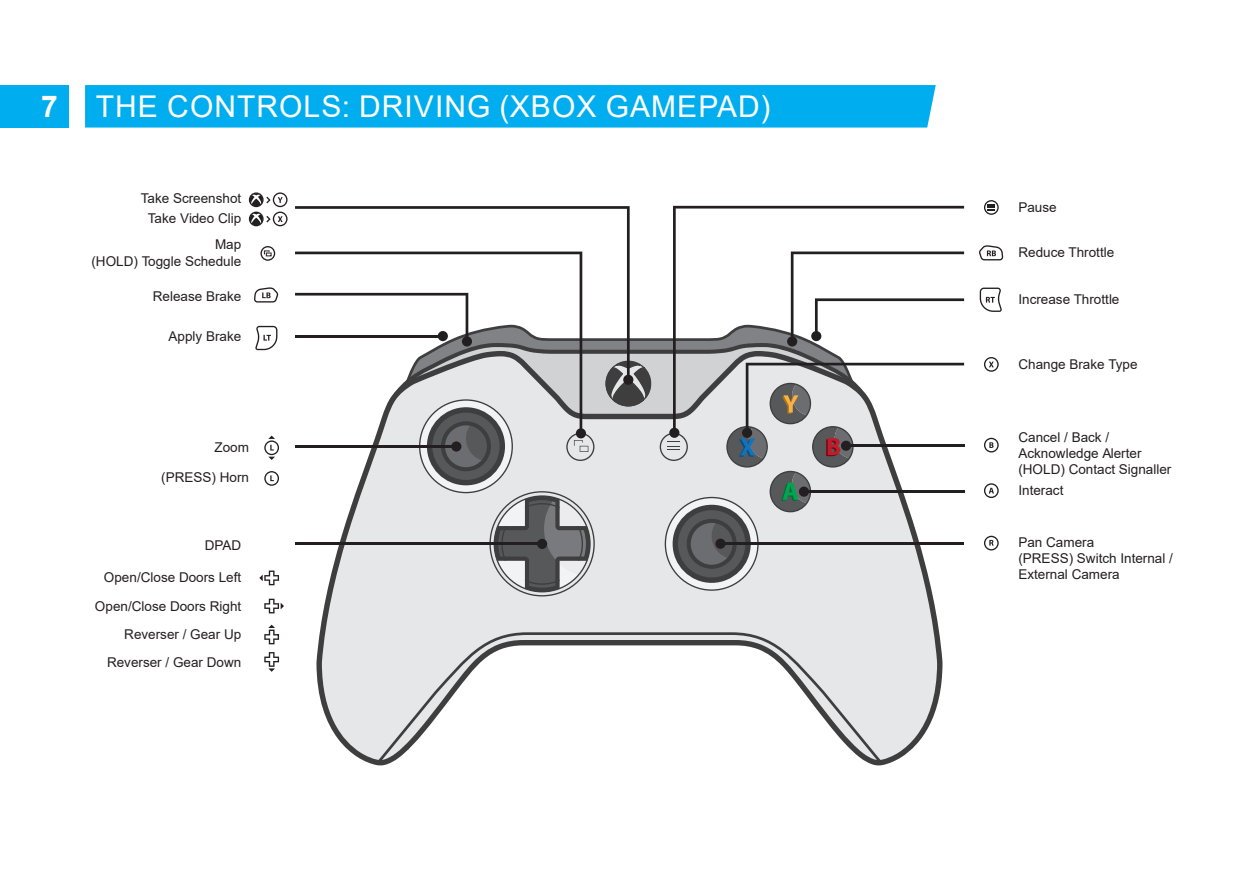
<style>
.page{position:relative;width:1259px;height:893px;background:#fff}
.page>*{position:absolute;margin:0;border:0;box-sizing:border-box;transform-origin:0 0}
.t1{font:30px "Arial";letter-spacing:.035em;color:#fff}
.t2{font:700 30px "Arial";color:#fff}
.t3{font:13.5px/16.2px "Arial";color:#231f20;text-align:right}
</style>
<div class="page">
<svg style="left:316px;top:596px;width:626px;height:169px;fill:#e6e7e9"></svg>
<svg style="left:295px;top:252px;width:669px;height:344px"></svg>
<div style="left:742px;top:428px;width:10px;height:10px;background:#231f20;border-radius:50%"></div>
<svg style="left:673px;top:206px;width:291px;height:227px"></svg>
<div style="left:669px;top:428px;width:10px;height:10px;background:#231f20;border-radius:50%"></div>
<svg style="left:295px;top:380px;width:287px;height:53px"></svg>
<div style="left:576px;top:428px;width:10px;height:10px;background:#231f20;border-radius:50%"></div>
<svg style="left:254px;top:287px;width:24px;height:16px"></svg>
<svg style="left:979px;top:245px;width:24px;height:15px"></svg>
<svg style="left:255px;top:326px;width:22px;height:24px"></svg>
<svg style="left:979px;top:288px;width:22px;height:24px"></svg>
<svg style="left:264px;top:471px;width:15px;height:15px"></svg>
<svg style="left:984px;top:536px;width:14px;height:14px"></svg>
<svg style="left:984px;top:483px;width:14px;height:15px"></svg>
<svg style="left:984px;top:438px;width:14px;height:14px"></svg>
<svg style="left:984px;top:357px;width:14px;height:15px"></svg>
<svg style="left:984px;top:200px;width:14px;height:15px"></svg>
<svg style="left:260px;top:246px;width:15px;height:15px"></svg>
<svg style="left:295px;top:206px;width:334px;height:174px"></svg>
<div style="left:623px;top:375px;width:10px;height:10px;background:#231f20;border-radius:50%"></div>
<svg style="left:249px;top:192px;width:38px;height:34px"></svg>
<svg style="left:259px;top:571px;width:20px;height:14px"></svg>
<svg style="left:264px;top:599px;width:20px;height:14px"></svg>
<svg style="left:264px;top:625px;width:15px;height:19px"></svg>
<svg style="left:264px;top:652px;width:15px;height:20px"></svg>
<svg style="left:264px;top:436px;width:15px;height:24px"></svg>
<div style="left:85px;top:85px;width:850px;height:43px;background:#00aeef"></div>
<div style="left:0;top:85px;width:68px;height:43px;background:#00aeef"></div>
<h1 class="t2" style="left:41px;top:85px;width:18px">7</h1>
<p class="t1" style="left:96px;top:86px;width:676px">THE CONTROLS: DRIVING (XBOX GAMEPAD)</p>
<p class="t3" style="left:141px;top:189px;width:102px;line-height:19.2px;text-align:center">Take Screenshot<br>Take Video Clip</p>
<p class="t3" style="left:91px;top:236px;width:151px">Map<br>(HOLD) Toggle Schedule</p>
<p class="t3" style="left:153px;top:288px;width:90px">Release Brake</p>
<p class="t3" style="left:168px;top:328px;width:74px">Apply Brake</p>
<p class="t3" style="left:161px;top:432px;width:89px;line-height:29.7px">Zoom (PRESS) Horn</p>
<p class="t3" style="left:205px;top:537px;width:38px">DPAD</p>
<p class="t3" style="left:95px;top:563px;width:148px;line-height:28.2px">Open/Close Doors Left<br>Open/Close Doors Right<br>Reverser / Gear Up<br>Reverser / Gear Down</p>
<p class="t3" style="left:1018px;top:199px;width:40px">Pause</p>
<p class="t3" style="left:1018px;top:244px;width:97px">Reduce Throttle</p>
<p class="t3" style="left:1018px;top:291px;width:103px">Increase Throttle</p>
<p class="t3" style="left:1018px;top:356px;width:121px">Change Brake Type</p>
<p class="t3" style="left:1018px;top:429px;width:154px;text-align:left">Cancel / Back /<br>Acknowledge Alerter (HOLD) Contact Signaller</p>
<p class="t3" style="left:1018px;top:482px;width:47px">Interact</p>
<p class="t3" style="left:1018px;top:534px;width:156px;text-align:left">Pan Camera<br>(PRESS) Switch Internal /<br>External Camera</p>
</div>
